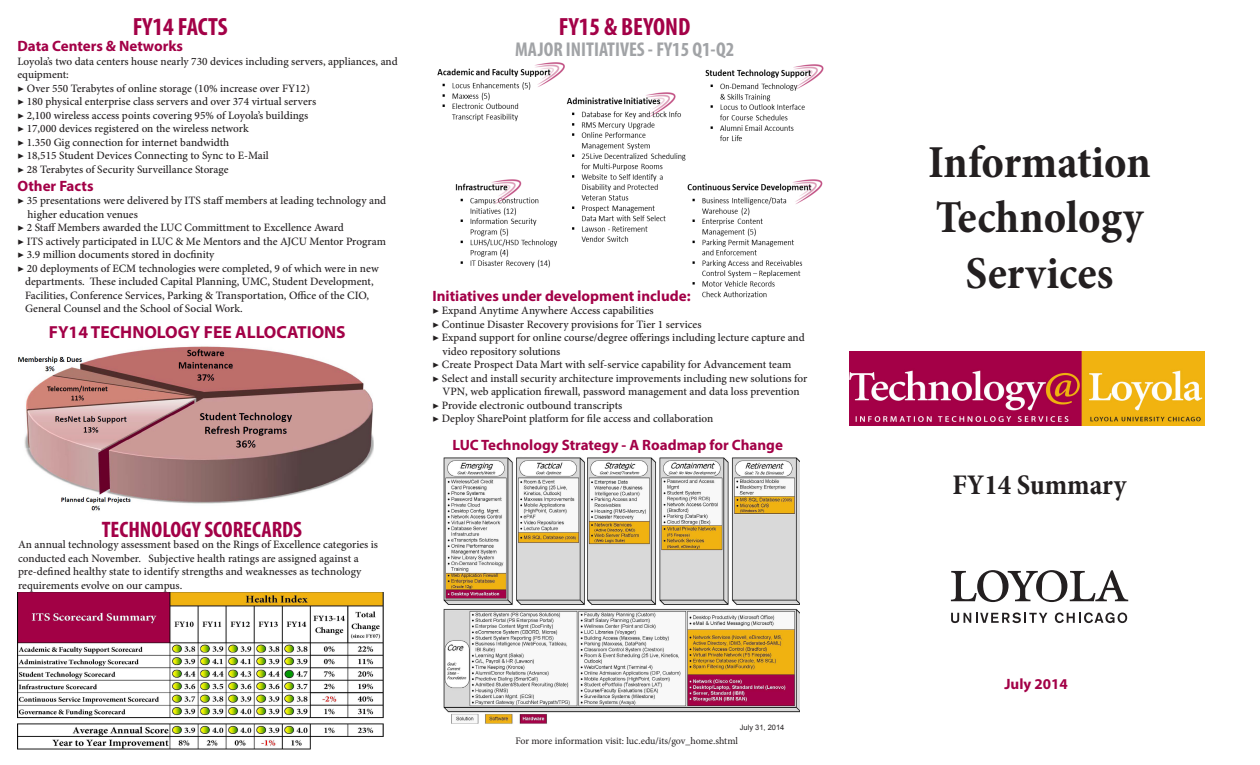
<style>
.page{position:relative;width:1260px;height:765px;background:#fff}
.page>*{position:absolute;margin:0;border:0;box-sizing:border-box;transform-origin:0 0}
.t1{font:700 condensed 46.25px "Minion Pro";color:#231f20}
.t2{font:700 condensed 28.75px "Minion Pro";color:#231f20}
.t3{font:700 condensed 25px "Myriad Pro";color:#a30147}
.t4{font:700 condensed 22.5px "Myriad Pro";color:#a30147}
.t5{font:700 condensed 20px "Myriad Pro";color:#a1a3a6}
.t6{font:700 17.5px "Myriad Pro";color:#a30147}
.t7{font:700 15px "Myriad Pro";color:#a30147}
.t8{font:500 11.25px/13.5px "Minion Pro";color:#231f20}
.t9{font:10px "Minion Pro";letter-spacing:-.005em;color:#231f20}
.t10{font:7.5px "Arial";color:#231f20}
</style>
<div class="page">
<img style="left:18px;top:346px;width:356px;height:165px">
<img style="left:437px;top:62px;width:387px;height:236px">
<svg style="left:951px;top:570px;width:177px;height:32px"></svg>
<svg style="left:951px;top:613px;width:96px;height:10px"></svg>
<svg style="left:1055px;top:613px;width:72px;height:10px"></svg>
<img style="left:849px;top:351px;width:356px;height:75px">
<img style="left:443px;top:457px;width:356px;height:268px">
<img style="left:17px;top:592px;width:366px;height:157px">
<p class="t3" style="left:133px;top:11px;width:97px">FY14 FACTS</p>
<p class="t3" style="left:559px;top:11px;width:133px">FY15 &amp; BEYOND</p>
<p class="t7" style="left:17px;top:36px;width:167px">Data Centers &amp; Networks</p>
<p class="t8" style="left:17px;top:54px;width:382px">Loyola’s two data centers house nearly 730 devices including servers, appliances, and equipment:</p>
<p class="t8" style="left:17px;top:81px;width:294px">▶ Over 550 Terabytes of online storage (10% increase over FY12)</p>
<p class="t8" style="left:17px;top:95px;width:300px">▶ 180 physical enterprise class servers and over 374 virtual servers</p>
<p class="t8" style="left:17px;top:108px;width:292px">▶ 2,100 wireless access points covering 95% of Loyola’s buildings</p>
<p class="t8" style="left:17px;top:122px;width:233px">▶ 17,000 devices registered on the wireless network</p>
<p class="t8" style="left:17px;top:135px;width:213px">▶ 1.350 Gig connection for internet bandwidth</p>
<p class="t8" style="left:17px;top:149px;width:253px">▶ 18,515 Student Devices Connecting to Sync to E-Mail</p>
<p class="t8" style="left:17px;top:162px;width:213px">▶ 28 Terabytes of Security Surveillance Storage</p>
<p class="t7" style="left:17px;top:176px;width:78px">Other Facts</p>
<p class="t8" style="left:28px;top:194px;width:360px;text-indent:-10px">▶ 35 presentations were delivered by ITS staff members at leading technology and higher education venues</p>
<p class="t8" style="left:17px;top:221px;width:328px">▶ 2 Staff Members awarded the LUC Committment to Excellence Award</p>
<p class="t8" style="left:17px;top:234px;width:370px">▶ ITS actively participated in LUC &amp; Me Mentors and the AJCU Mentor Program</p>
<p class="t8" style="left:17px;top:248px;width:198px">▶ 3.9 million documents stored in docfinity</p>
<p class="t8" style="left:17px;top:261px;width:363px">▶ 20 deployments of ECM technologies were completed, 9 of which were in new</p>
<p class="t8" style="left:25px;top:275px;width:350px">departments. These included Capital Planning, UMC, Student Development,</p>
<p class="t8" style="left:25px;top:288px;width:346px">Facilities, Conference Services, Parking &amp; Transportation, Office of the CIO,</p>
<p class="t8" style="left:25px;top:302px;width:219px">General Counsel and the School of Social Work.</p>
<p class="t6" style="left:49px;top:320px;width:298px">FY14 TECHNOLOGY FEE ALLOCATIONS</p>
<p class="t4" style="left:102px;top:516px;width:202px">TECHNOLOGY SCORECARDS</p>
<p class="t8" style="left:18px;top:538px;width:361px">An annual technology assessment based on the Rings of Excellence categories is</p>
<p class="t8" style="left:18px;top:551px;width:342px">conducted each November. Subjective health ratings are assigned against a</p>
<p class="t8" style="left:18px;top:565px;width:345px">pre-defined healthy state to identify strengths and weaknesses as technology</p>
<p class="t8" style="left:18px;top:578px;width:166px">requirements evolve on our campus.</p>
<p class="t5" style="left:515px;top:37px;width:221px">MAJOR INITIATIVES - FY15 Q1-Q2</p>
<p class="t7" style="left:432px;top:286px;width:260px">Initiatives under development include:</p>
<p class="t8" style="left:432px;top:304px;width:223px">▶ Expand Anytime Anywhere Access capabilities</p>
<p class="t8" style="left:432px;top:318px;width:271px">▶ Continue Disaster Recovery provisions for Tier 1 services</p>
<p class="t8" style="left:443px;top:331px;width:364px;text-indent:-10px">▶ Expand support for online course/degree offerings including lecture capture and video repository solutions</p>
<p class="t8" style="left:432px;top:358px;width:360px">▶ Create Prospect Data Mart with self-service capability for Advancement team</p>
<p class="t8" style="left:432px;top:372px;width:376px;text-align:center">▶ Select and install security architecture improvements including new solutions for<br>VPN, web application firewall, password management and data loss prevention</p>
<p class="t8" style="left:432px;top:399px;width:191px">▶ Provide electronic outbound transcripts</p>
<p class="t8" style="left:432px;top:412px;width:282px">▶ Deploy SharePoint platform for file access and collaboration</p>
<p class="t7" style="left:452px;top:435px;width:332px">LUC Technology Strategy - A Roadmap for Change</p>
<p class="t10" style="left:740px;top:723px;width:46px">July 31, 2014</p>
<p class="t9" style="left:515px;top:734px;width:224px">For more information visit: luc.edu/its/gov_home.shtml</p>
<p class="t1" style="left:928px;top:130px;width:224px">Information</p>
<p class="t1" style="left:936px;top:186px;width:209px">Technology</p>
<p class="t1" style="left:965px;top:241px;width:150px">Services</p>
<p class="t2" style="left:953px;top:465px;width:175px">FY14 Summary</p>
<p class="t7" style="left:1004px;top:674px;width:65px">July 2014</p>
</div>
